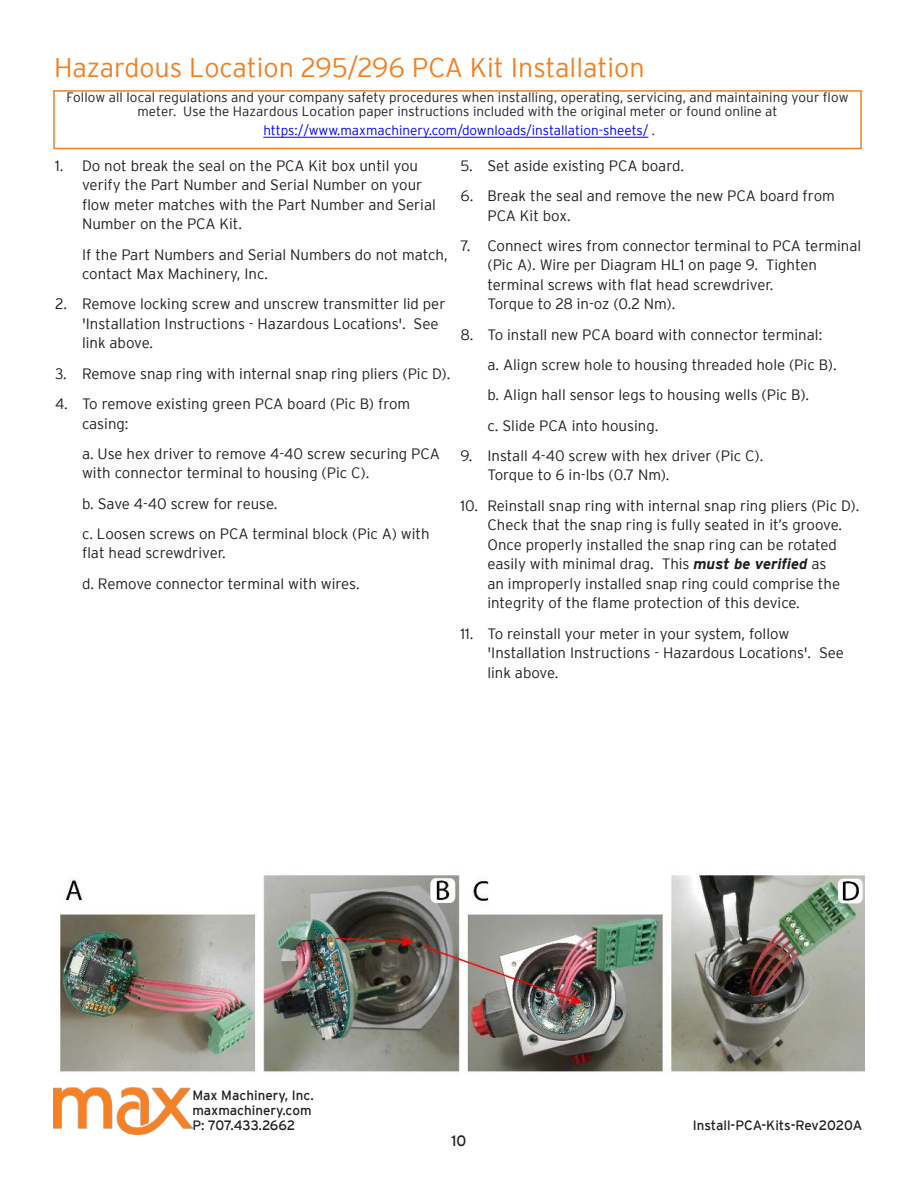
<style>
.page{position:relative;width:918px;height:1188px;background:#fff}
.page>*{position:absolute;margin:0;border:0;box-sizing:border-box;transform-origin:0 0}
.t1{font:300 27px "Interstate";color:#f48025}
.t2{font:300 15px/19.5px "Interstate";color:#221f1f}
.t3{font:15px "Interstate";color:#221f1f}
.t4{font:300 13.5px/13.5px "Interstate";letter-spacing:.005em;color:#221f1f;text-align:center}
.t5{font:13.5px/15px "Interstate";color:#221f1f}
.t6{font:300 13.5px "Interstate";color:#00f}
.s1{color:#221f1f}
.s2{font-weight:700;font-style:italic}
</style>
<div class="page">
<img style="left:54px;top:1088px;width:138px;height:46px">
<img style="left:59px;top:872px;width:805px;height:202px">
<hr style="left:263px;top:137px;width:385px;height:1px;background:#00f">
<div style="left:53px;top:90px;width:809px;height:59px;border:2px solid #f48025"></div>
<h1 class="t1" style="left:54px;top:52px;width:592px">Hazardous Location 295/296 PCA Kit Installation</h1>
<p class="t4" style="left:67px;top:91px;width:783px">Follow all local regulations and your company safety procedures when installing, operating, servicing, and maintaining your flow meter. Use the Hazardous Location paper instructions included with the original meter or found online at</p>
<p class="t6" style="left:263px;top:123px;width:393px">https://www.maxmachinery.com/downloads/installation-sheets/ <span class="s1">.</span></p>
<p class="t2" style="left:82px;top:156px;width:355px;text-indent:-27px">1. Do not break the seal on the PCA Kit box until you verify the Part Number and Serial Number on your flow meter matches with the Part Number and Serial Number on the PCA Kit.</p>
<p class="t2" style="left:82px;top:244px;width:367px">If the Part Numbers and Serial Numbers do not match, contact Max Machinery, Inc.</p>
<p class="t2" style="left:82px;top:294px;width:365px;text-indent:-27px">2. Remove locking screw and unscrew transmitter lid per 'Installation Instructions - Hazardous Locations'. See link above.</p>
<p class="t2" style="left:55px;top:364px;width:397px">3. Remove snap ring with internal snap ring pliers (Pic D).</p>
<p class="t2" style="left:82px;top:394px;width:330px;text-indent:-27px">4. To remove existing green PCA board (Pic B) from casing:</p>
<p class="t2" style="left:82px;top:444px;width:359px">a. Use hex driver to remove 4-40 screw securing PCA with connector terminal to housing (Pic C).</p>
<p class="t2" style="left:82px;top:488px;width:349px;line-height:30.3px">b. Save 4-40 screw for reuse.<br>c. Loosen screws on PCA terminal block (Pic A) with</p>
<p class="t2" style="left:82px;top:538px;width:279px;line-height:30.3px">flat head screwdriver.<br>d. Remove connector terminal with wires.</p>
<p class="t2" style="left:460px;top:156px;width:225px">5. Set aside existing PCA board.</p>
<p class="t2" style="left:487px;top:186px;width:349px;text-indent:-27px">6. Break the seal and remove the new PCA board from<br>PCA Kit box.</p>
<p class="t2" style="left:487px;top:236px;width:375px;text-indent:-27px">7. Connect wires from connector terminal to PCA terminal (Pic A). Wire per Diagram HL1 on page 9. Tighten terminal screws with flat head screwdriver.<br>Torque to 28 in-oz (0.2 Nm).</p>
<p class="t2" style="left:487px;top:319px;width:351px;line-height:30.3px;text-indent:-27px">8. To install new PCA board with connector terminal: a. Align screw hole to housing threaded hole (Pic B). b. Align hall sensor legs to housing wells (Pic B).<br>c. Slide PCA into housing.</p>
<p class="t2" style="left:487px;top:446px;width:277px;text-indent:-27px">9. Install 4-40 screw with hex driver (Pic C).<br>Torque to 6 in-lbs (0.7 Nm).</p>
<p class="t2" style="left:487px;top:496px;width:373px;text-indent:-27px">10. Reinstall snap ring with internal snap ring pliers (Pic D).<br>Check that the snap ring is fully seated in it’s groove.<br>Once properly installed the snap ring can be rotated easily with minimal drag. This <span class="s2">must be verified</span> as<br>an improperly installed snap ring could comprise the integrity of the flame protection of this device.</p>
<p class="t2" style="left:487px;top:623px;width:358px;text-indent:-27px">11. To reinstall your meter in your system, follow 'Installation Instructions - Hazardous Locations'. See link above.</p>
<p class="t5" style="left:192px;top:1089px;width:123px">Max Machinery, Inc. maxmachinery.com<br>P: 707.433.2662</p>
<p class="t5" style="left:693px;top:1119px;width:171px">Install-PCA-Kits-Rev2020A</p>
<p class="t3" style="left:452px;top:1135px;width:16px">10</p>
</div>
